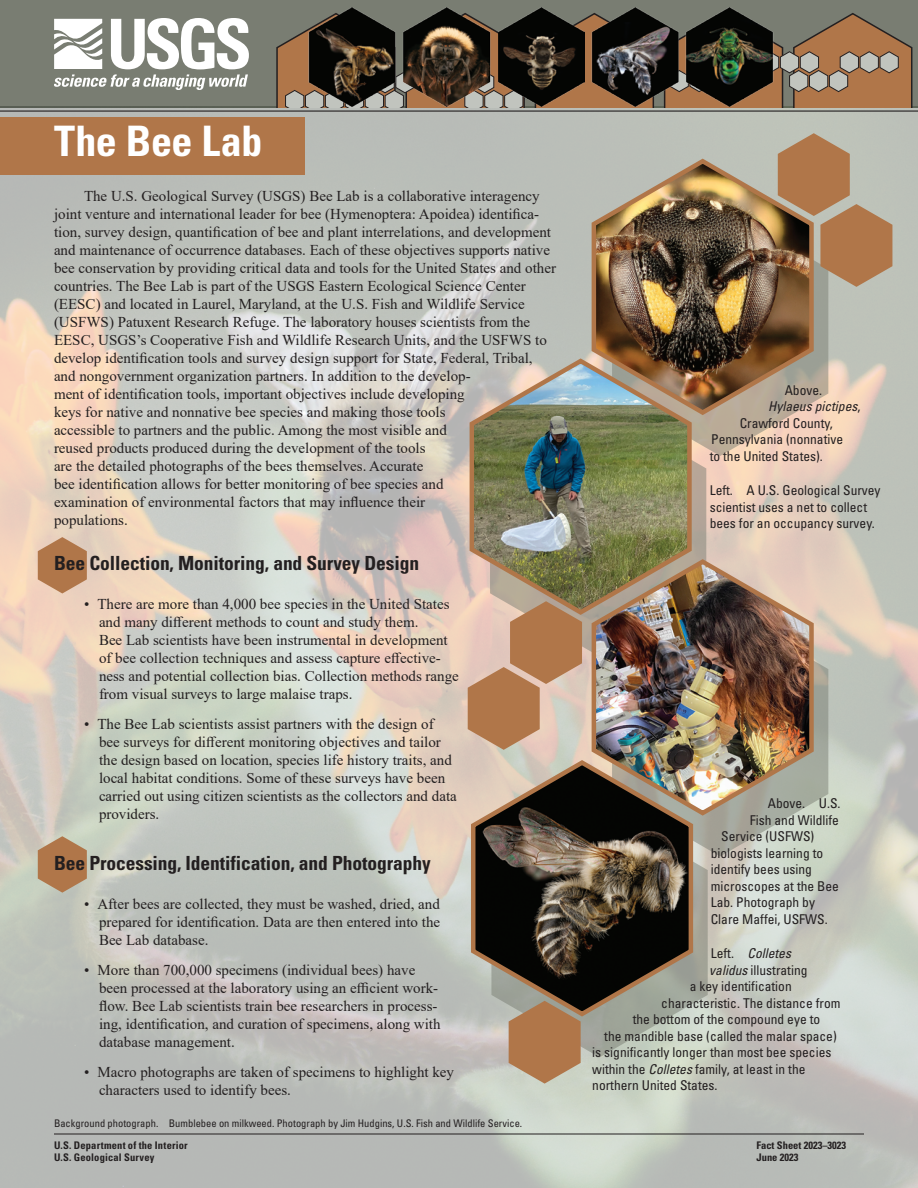
<style>
.page{position:relative;width:918px;height:1188px;background:#fff}
.page>*{position:absolute;margin:0;border:0;box-sizing:border-box;transform-origin:0 0}
.t1{font:700 condensed 42px "Univers";letter-spacing:-.01em;color:#fff}
.Heading_2{font:700 condensed 19.5px "Univers";letter-spacing:-.005em;color:#231f20}
.Body_Text{font:15px/18px "Times New Roman";color:#231f20}
.List_Bullet_1{font:15px/18px "Times New Roman";color:#231f20}
.FigureCaption{font:condensed 13.5px/16.5px "Univers";color:#231f20}
.FigureCaption-2{font:italic condensed 13.5px "Univers";color:#231f20}
.PhotoCredit{font:condensed 10.5px "Univers";color:#231f20}
.DBID{font:700 condensed 10.5px "Univers";letter-spacing:.015em;color:#231f20}
.Series{font:700 condensed 10.5px "Univers";color:#231f20}
.s1{font-style:normal}
.s2{font-style:italic}
</style>
<div class="page">
<div style="left:0;top:0;width:918px;height:108px;background:#797d72"></div>
<svg style="left:54px;top:18px;width:195px;height:72px"></svg>
<img style="left:0;top:106px;width:918px;height:1082px">
<svg style="left:582px;top:456px;width:124px;height:200px"></svg>
<svg style="left:491px;top:856px;width:217px;height:201px;background:#b8bdb1"></svg>
<svg style="left:696px;top:287px;width:132px;height:169px;background:#d4bdaa"></svg>
<svg style="left:697px;top:607px;width:131px;height:249px;background:#bbbeb2"></svg>
<svg style="left:276px;top:13px;width:638px;height:95px"></svg>
<img style="left:588px;top:7px;width:190px;height:100px">
<img style="left:503px;top:7px;width:81px;height:100px">
<img style="left:427px;top:7px;width:76px;height:100px">
<img style="left:298px;top:7px;width:129px;height:101px">
<div style="left:0;top:117px;width:304px;height:58px;background:#b07649"></div>
<hr style="left:0;top:110px;width:918px;height:2px;background:#231f20">
<svg style="left:38px;top:836px;width:49px;height:57px;background:#b68c67"></svg>
<svg style="left:38px;top:537px;width:49px;height:57px;background:#be8d67"></svg>
<hr style="left:54px;top:1134px;width:810px;height:1px;background:#231f20">
<img style="left:467px;top:356px;width:229px;height:262px">
<svg style="left:469px;top:757px;width:228px;height:262px;background:#595348"></svg>
<svg style="left:509px;top:1001px;width:72px;height:83px;background:#b08560"></svg>
<svg style="left:468px;top:601px;width:114px;height:149px;background:#c59c7e"></svg>
<svg style="left:778px;top:133px;width:114px;height:154px;background:#b59779"></svg>
<img style="left:589px;top:156px;width:229px;height:262px">
<img style="left:589px;top:557px;width:229px;height:261px">
<h1 class="t1" style="left:54px;top:116px;width:210px">The Bee Lab</h1>
<p class="Body_Text" style="left:54px;top:187px;width:504px;text-indent:30px">The U.S. Geological Survey (USGS) Bee Lab is a collaborative interagency joint venture and international leader for bee (Hymenoptera: Apoidea) identifica&shy;tion, survey design, quantification of bee and plant interrelations, and development and maintenance of occurrence databases. Each of these objectives supports native bee conservation by providing critical data and tools for the United States and other countries. The Bee Lab is part of the USGS Eastern Ecological Science Center (EESC) and located in Laurel, Maryland, at the U.S. Fish and Wildlife Service (USFWS) Patuxent Research Refuge. The laboratory houses scientists from the EESC, USGS’s Cooperative Fish and Wildlife Research Units, and the USFWS to develop identification tools and survey design support for State, Federal, Tribal, and nongovernment organization partners. In addition to the develop-<br>ment of identification tools, important objectives include developing<br>keys for native and nonnative bee species and making those tools<br>accessible to partners and the public. Among the most visible and<br>reused products produced during the development of the tools<br>are the detailed photographs of the bees themselves. Accurate<br>bee identification allows for better monitoring of bee species and<br>examination of environmental factors that may influence their<br>populations.</p>
<h2 class="Heading_2" style="left:54px;top:551px;width:367px">Bee Collection, Monitoring, and Survey Design</h2>
<p class="List_Bullet_1" style="left:99px;top:595px;width:361px;text-indent:-15px">• There are more than 4,000 bee species in the United States and many different methods to count and study them.<br>Bee Lab scientists have been instrumental in development of bee collection techniques and assess capture effective&shy;ness and potential collection bias. Collection methods range from visual surveys to large malaise traps.</p>
<p class="List_Bullet_1" style="left:99px;top:715px;width:359px;text-indent:-15px">• The Bee Lab scientists assist partners with the design of bee surveys for different monitoring objectives and tailor the design based on location, species life history traits, and local habitat conditions. Some of these surveys have been carried out using citizen scientists as the collectors and data providers.</p>
<h2 class="Heading_2" style="left:54px;top:851px;width:378px">Bee Processing, Identification, and Photography</h2>
<p class="List_Bullet_1" style="left:99px;top:895px;width:343px;text-align:justify;text-indent:-15px">• After bees are collected, they must be washed, dried, and prepared for identification. Data are then entered into the Bee Lab database.</p>
<p class="List_Bullet_1" style="left:99px;top:961px;width:343px;text-indent:-15px">• More than 700,000 specimens (individual bees) have been processed at the laboratory using an efficient work&shy;flow. Bee Lab scientists train bee researchers in process&shy;ing, identification, and curation of specimens, along with database management.</p>
<p class="List_Bullet_1" style="left:99px;top:1063px;width:357px;text-indent:-15px">• Macro photographs are taken of specimens to highlight key characters used to identify bees.</p>
<p class="PhotoCredit" style="left:54px;top:1116px;width:470px">Background photograph. Bumblebee on milkweed. Photograph by Jim Hudgins, U.S. Fish and Wildlife Service.</p>
<p class="DBID" style="left:54px;top:1139px;width:135px">U.S. Department of the Interior</p>
<p class="DBID" style="left:54px;top:1151px;width:102px">U.S. Geological Survey</p>
<p class="FigureCaption" style="left:785px;top:382px;width:39px">Above.</p>
<p class="FigureCaption-2" style="left:768px;top:398px;width:94px">Hylaeus pictipes<span class="s1">,</span></p>
<p class="FigureCaption" style="left:740px;top:415px;width:95px">Crawford County,</p>
<p class="FigureCaption" style="left:711px;top:431px;width:133px">Pennsylvania (nonnative</p>
<p class="FigureCaption" style="left:710px;top:448px;width:115px">to the United States).</p>
<p class="FigureCaption" style="left:710px;top:482px;width:172px">Left. A U.S. Geological Survey scientist uses a net to collect bees for an occupancy survey.</p>
<p class="FigureCaption" style="left:768px;top:795px;width:74px">Above. U.S.</p>
<p class="FigureCaption" style="left:750px;top:812px;width:91px">Fish and Wildlife</p>
<p class="FigureCaption" style="left:721px;top:828px;width:95px">Service (USFWS)</p>
<p class="FigureCaption" style="left:711px;top:845px;width:114px">biologists learning to</p>
<p class="FigureCaption" style="left:711px;top:861px;width:103px">identify bees using</p>
<p class="FigureCaption" style="left:711px;top:878px;width:130px">microscopes at the Bee</p>
<p class="FigureCaption" style="left:711px;top:894px;width:106px">Lab. Photograph by</p>
<p class="FigureCaption" style="left:711px;top:911px;width:118px">Clare Maffei, USFWS.</p>
<p class="FigureCaption-2" style="left:711px;top:945px;width:82px"><span class="s1">Left.</span> Colletes</p>
<p class="FigureCaption" style="left:709px;top:962px;width:100px"><span class="s2">validus</span> illustrating</p>
<p class="FigureCaption" style="left:690px;top:978px;width:103px">a key identification</p>
<p class="FigureCaption" style="left:661px;top:995px;width:181px">characteristic. The distance from</p>
<p class="FigureCaption" style="left:633px;top:1011px;width:189px">the bottom of the compound eye to</p>
<p class="FigureCaption" style="left:604px;top:1028px;width:234px">the mandible base (called the malar space)</p>
<p class="FigureCaption" style="left:592px;top:1044px;width:241px">is significantly longer than most bee species</p>
<p class="FigureCaption" style="left:592px;top:1061px;width:215px">within the <span class="s2">Colletes</span> family, at least in the</p>
<p class="FigureCaption" style="left:592px;top:1077px;width:127px">northern United States.</p>
<p class="Series" style="left:757px;top:1139px;width:91px">Fact Sheet 2023–3023</p>
<p class="Series" style="left:757px;top:1151px;width:43px">June 2023</p>
</div>
